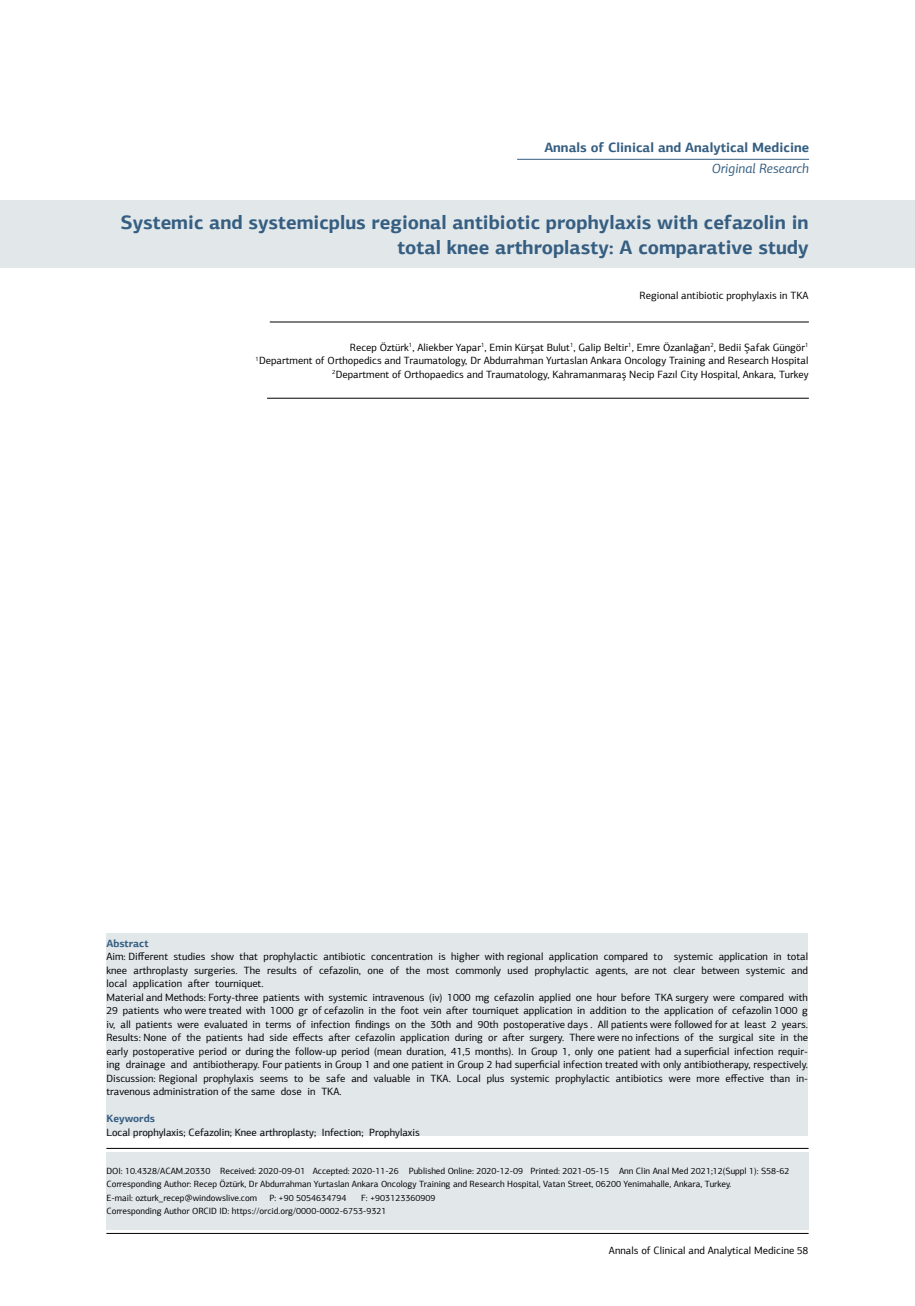
<style>
.page{position:relative;width:915px;height:1306px;background:#fff}
.page>*{position:absolute;margin:0;border:0;box-sizing:border-box;transform-origin:0 0}
.t1{font:700 19.5px/25.5px "PF Agora Sans Pro";color:#355e81;text-align:right}
.t2{font:700 13.5px "PF Agora Sans Pro";color:#355e81}
.t3{font:italic 13.5px "PF Agora Sans Pro";color:#355e81}
.t4{font:10.5px/13.5px "PF Agora Sans Pro";color:#000;text-align:right}
.t5{font:700 10.5px "PF Agora Sans Pro";color:#355e81}
.t6{font:9px/13.5px "PF Agora Sans Pro";color:#000}
</style>
<div class="page">
<hr style="left:106px;top:1233px;width:702px;height:1px;background:#000">
<div style="left:0;top:200px;width:914px;height:68px;background:#e2e7ea"></div>
<hr style="left:106px;top:1148px;width:702px;height:1px;background:#000">
<hr style="left:270px;top:322px;width:538px;height:1px;background:#000">
<hr style="left:267px;top:398px;width:541px;height:1px;background:#000">
<hr style="left:517px;top:159px;width:291px;height:1px;background:#355e81">
<div style="left:106px;top:1151px;width:702px;height:78px;background:#e2e7ea"></div>
<div style="left:106px;top:933px;width:701px;height:202px;background:#e2e7ea"></div>
<p class="t2" style="left:544px;top:139px;width:266px">Annals of Clinical and Analytical Medicine</p>
<p class="t3" style="left:711px;top:160px;width:99px">Original Research</p>
<h1 class="t1" style="left:120px;top:209px;width:689px">Systemic and systemicplus regional antibiotic prophylaxis with cefazolin in total knee arthroplasty: A comparative study</h1>
<p class="t4" style="left:639px;top:288px;width:170px">Regional antibiotic prophylaxis in TKA</p>
<p class="t4" style="left:255px;top:340px;width:554px">Recep Öztürk<sup>1</sup>, Aliekber Yapar<sup>1</sup>, Emin Kürşat Bulut<sup>1</sup>, Galip Beltir<sup>1</sup>, Emre Özanlağan<sup>2</sup>, Bedii Şafak Güngör<sup>1<br>1</sup>Department of Orthopedics and Traumatology, Dr Abdurrahman Yurtaslan Ankara Oncology Training and Research Hospital<br><sup>2</sup>Department of Orthopaedics and Traumatology, Kahramanmaraş Necip Fazıl City Hospital, Ankara, Turkey</p>
<p class="t5" style="left:106px;top:936px;width:44px">Abstract</p>
<p class="t4" style="left:106px;top:949px;width:703px;text-align:left">Aim: Different studies show that prophylactic antibiotic concentration is higher with regional application compared to systemic application in total knee arthroplasty surgeries. The results of cefazolin, one of the most commonly used prophylactic agents, are not clear between systemic and local application after tourniquet.<br>Material and Methods: Forty-three patients with systemic intravenous (iv) 1000 mg cefazolin applied one hour before TKA surgery were compared with 29 patients who were treated with 1000 gr of cefazolin in the foot vein after tourniquet application in addition to the application of cefazolin 1000 g iv, all patients were evaluated in terms of infection findings on the 30th and 90th postoperative days . All patients were followed for at least 2 years.<br>Results: None of the patients had side effects after cefazolin application during or after surgery. There were no infections of the surgical site in the early postoperative period or during the follow-up period (mean duration, 41,5 months). In Group 1, only one patient had a superficial infection requir&shy;ing drainage and antibiotherapy. Four patients in Group 1 and one patient in Group 2 had superficial infection treated with only antibiotherapy, respectively.<br>Discussion: Regional prophylaxis seems to be safe and valuable in TKA. Local plus systemic prophylactic antibiotics were more effective than in&shy;travenous administration of the same dose in TKA.</p>
<p class="t5" style="left:106px;top:1112px;width:50px">Keywords</p>
<p class="t4" style="left:106px;top:1125px;width:315px">Local prophylaxis; Cefazolin; Knee arthroplasty; Infection; Prophylaxis</p>
<p class="t6" style="left:106px;top:1164px;width:684px">DOI: 10.4328/ACAM.20330 Received: 2020-09-01 Accepted: 2020-11-26 Published Online: 2020-12-09 Printed: 2021-05-15 Ann Clin Anal Med 2021;12(Suppl 1): S58-62<br>Corresponding Author: Recep Öztürk, Dr Abdurrahman Yurtaslan Ankara Oncology Training and Research Hospital, Vatan Street, 06200 Yenimahalle, Ankara, Turkey.<br>E-mail: ozturk_recep@windowslive.com</p>
<p class="t6" style="left:269px;top:1191px;width:79px">P: +90 5054634794</p>
<p class="t6" style="left:106px;top:1191px;width:330px;text-indent:255px">F: +903123360909<br>Corresponding Author ORCID ID: https://orcid.org/0000-0002-6753-9321</p>
<p class="t4" style="left:608px;top:1243px;width:201px">Annals of Clinical and Analytical Medicine 58</p>
</div>
